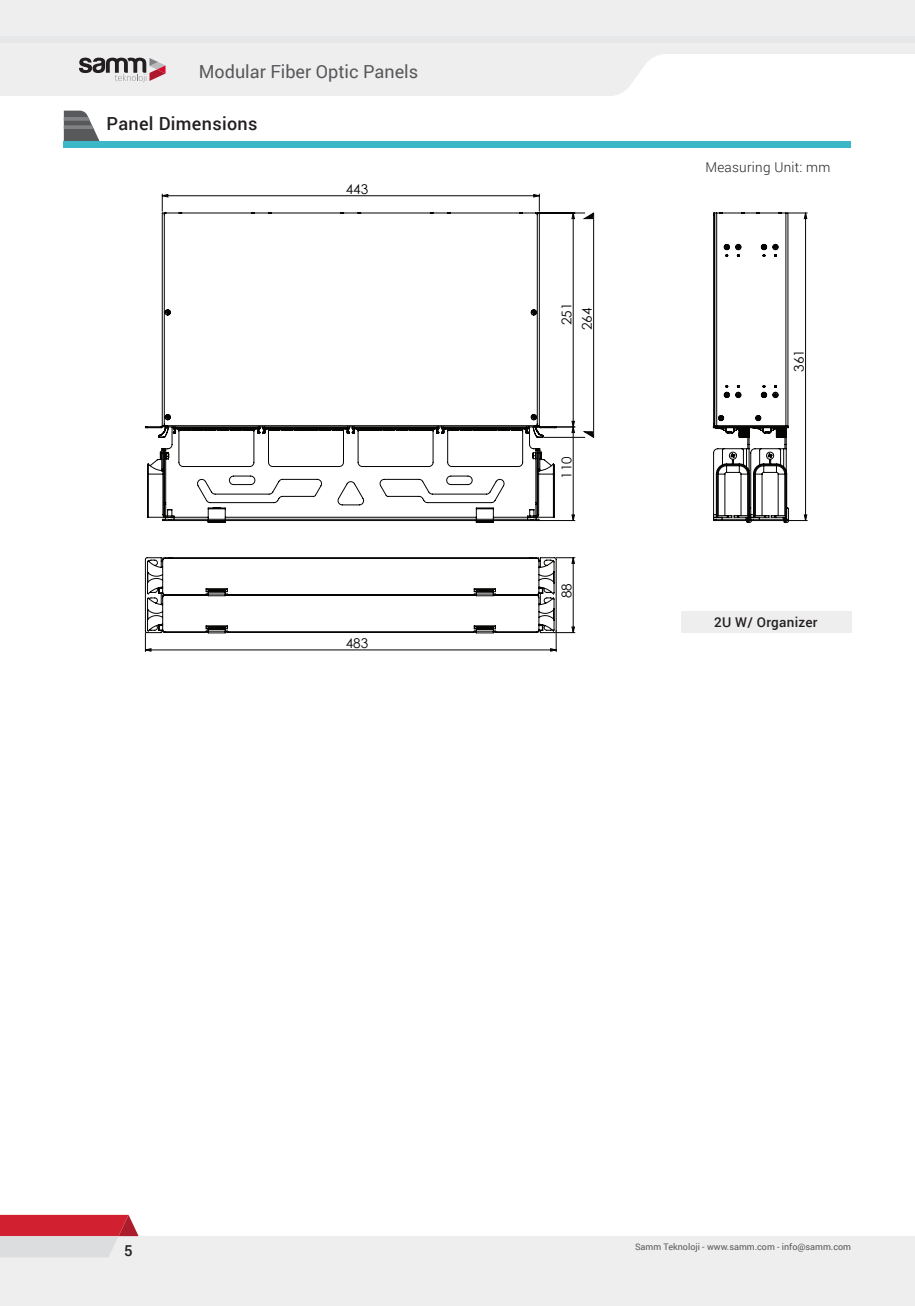
<style>
.page{position:relative;width:915px;height:1306px;background:#fff}
.page>*{position:absolute;margin:0;border:0;box-sizing:border-box;transform-origin:0 0}
.t1{font:18px "Roboto";color:#57585a}
.t2{font:500 18px "Roboto";letter-spacing:.02em;color:#231f20}
.t3{font:500 15px "Roboto";color:#231f20}
.t4{font:13.5px/20.4px "Century Gothic";color:#050504;text-align:center}
.t5{font:300 13.5px "Roboto";letter-spacing:.02em;color:#231f20}
.t6{font:500 13.5px "Roboto";letter-spacing:.02em;color:#231f20}
.t7{font:9px "Roboto";color:#57585a}
</style>
<div class="page">
<div style="left:0;top:1236px;width:914px;height:69px;background:#eeeeef"></div>
<svg style="left:0;top:1214px;width:138px;height:43px;background:#d8858d"></svg>
<svg style="left:0;top:0;width:914px;height:96px;background:#f0f0f1"></svg>
<div style="left:0;top:36px;width:914px;height:7px;background:#e6e7e9"></div>
<svg style="left:79px;top:58px;width:86px;height:24px;background:#aba0a3"></svg>
<svg style="left:64px;top:111px;width:38px;height:31px"></svg>
<div style="left:64px;top:142px;width:786px;height:6px;background:#3cb7c7"></div>
<div style="left:680px;top:611px;width:170px;height:21px;background:#eeeeef"></div>
<hr style="left:544px;top:437px;width:40px;height:1px;background:#050504">
<hr style="left:537px;top:213px;width:47px;height:1px;background:#050504">
<hr style="left:538px;top:520px;width:36px;height:1px;background:#050504">
<hr style="left:536px;top:426px;width:38px;height:1px;background:#050504">
<svg style="left:571px;top:213px;width:110px;height:419px"></svg>
<svg style="left:571px;top:426px;width:3px;height:95px"></svg>
<svg style="left:162px;top:194px;width:378px;height:17px"></svg>
<svg style="left:145px;top:212px;width:411px;height:311px"></svg>
<svg style="left:145px;top:557px;width:429px;height:94px"></svg>
<svg style="left:712px;top:212px;width:95px;height:311px"></svg>
<h1 class="t1" style="left:199px;top:59px;width:221px">Modular Fiber Optic Panels</h1>
<h1 class="t2" style="left:106px;top:110px;width:153px">Panel Dimensions</h1>
<h3 class="t4" style="left:345px;top:179px;width:24px">443</h3>
<h3 class="t4" style="left:345px;top:633px;width:24px">483</h3>
<h3 class="t4" style="left:556px;top:330px;width:29px;rotate:-90deg">251<br>264</h3>
<h3 class="t4" style="left:556px;top:479px;width:24px;rotate:-90deg">110</h3>
<h3 class="t4" style="left:556px;top:598px;width:16px;rotate:-90deg">88</h3>
<h3 class="t5" style="left:705px;top:158px;width:126px">Measuring Unit: mm</h3>
<h3 class="t4" style="left:788px;top:372px;width:24px;rotate:-90deg">361</h3>
<h3 class="t6" style="left:714px;top:612px;width:105px">2U W/ Organizer</h3>
<h2 class="t3" style="left:124px;top:1240px;width:10px">5</h2>
<p class="t7" style="left:634px;top:1240px;width:217px">Samm Teknoloji - www.samm.com - info@samm.com</p>
</div>
